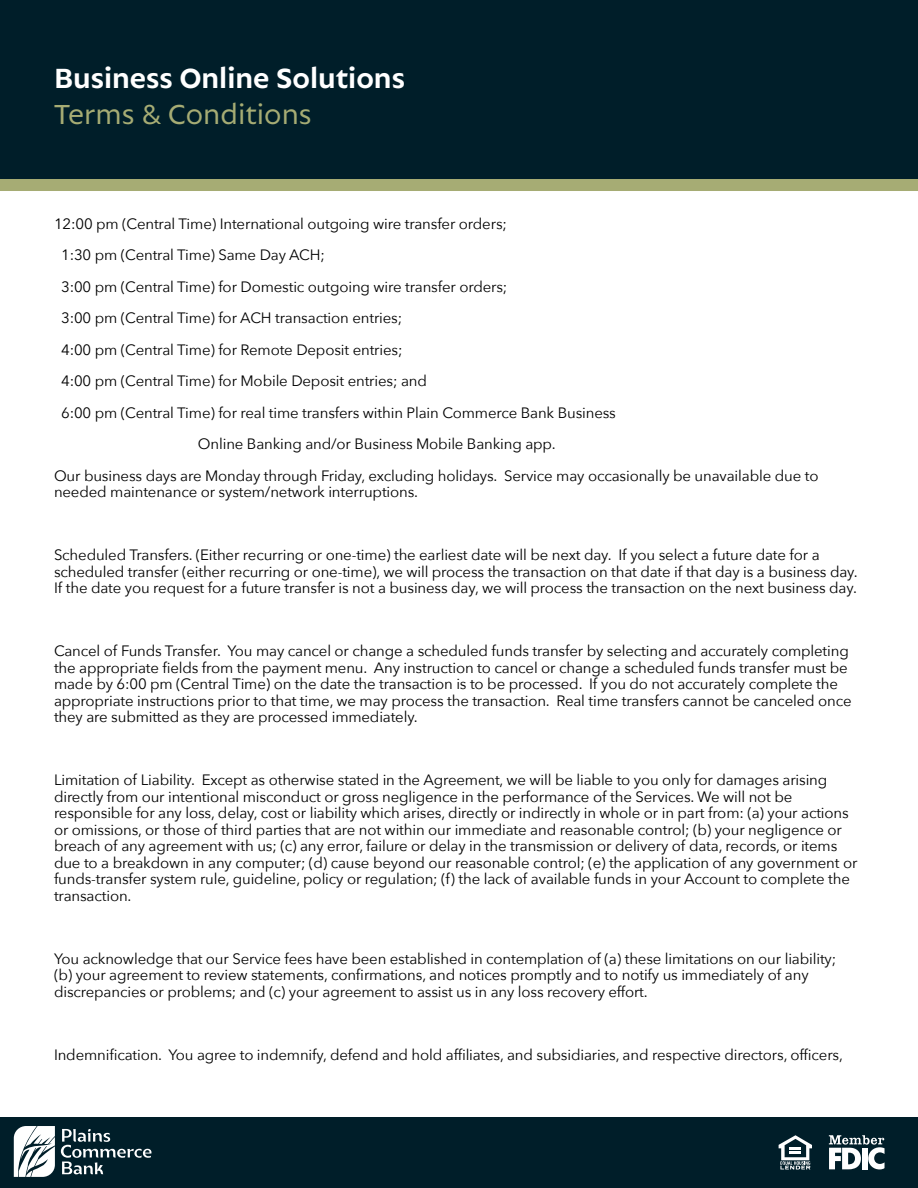
<style>
.page{position:relative;width:918px;height:1188px;background:#fff}
.page>*{position:absolute;margin:0;border:0;box-sizing:border-box;transform-origin:0 0}
.t1{font:700 30px "Autor";color:#fff}
.t2{font:30px "Autor";color:#a6ac74}
.t3{font:15px/16.5px "Avenir Next";letter-spacing:-.01em;color:#000}
</style>
<div class="page">
<div style="left:0;top:0;width:918px;height:191px;background:#001e29"></div>
<div style="left:0;top:1117px;width:918px;height:71px;background:#001e29"></div>
<svg style="left:829px;top:1135px;width:56px;height:34px"></svg>
<div style="left:862px;top:1148px;width:6px;height:21px;background:#fff"></div>
<svg style="left:779px;top:1135px;width:33px;height:34px"></svg>
<svg style="left:14px;top:1126px;width:41px;height:51px;background:#cbd1d3"></svg>
<svg style="left:61px;top:1129px;width:90px;height:45px"></svg>
<h1 class="t1" style="left:54px;top:60px;width:353px">Business Online Solutions</h1>
<h1 class="t2" style="left:54px;top:96px;width:259px">Terms &amp; Conditions</h1>
<p class="t3" style="left:54px;top:215px;width:455px">12:00 pm (Central Time) International outgoing wire transfer orders;</p>
<p class="t3" style="left:61px;top:246px;width:265px">1:30 pm (Central Time) Same Day ACH;</p>
<p class="t3" style="left:61px;top:278px;width:448px">3:00 pm (Central Time) for Domestic outgoing wire transfer orders;</p>
<p class="t3" style="left:61px;top:309px;width:343px">3:00 pm (Central Time) for ACH transaction entries;</p>
<p class="t3" style="left:61px;top:341px;width:343px">4:00 pm (Central Time) for Remote Deposit entries;</p>
<p class="t3" style="left:61px;top:372px;width:367px">4:00 pm (Central Time) for Mobile Deposit entries; and</p>
<p class="t3" style="left:61px;top:404px;width:556px">6:00 pm (Central Time) for real time transfers within Plain Commerce Bank Business</p>
<p class="t3" style="left:198px;top:435px;width:359px">Online Banking and/or Business Mobile Banking app.</p>
<p class="t3" style="left:54px;top:467px;width:766px">Our business days are Monday through Friday, excluding holidays. Service may occasionally be unavailable due to needed maintenance or system/network interruptions.</p>
<p class="t3" style="left:54px;top:546px;width:805px">Scheduled Transfers. (Either recurring or one-time) the earliest date will be next day. If you select a future date for a scheduled transfer (either recurring or one-time), we will process the transaction on that date if that day is a business day.<br>If the date you request for a future transfer is not a business day, we will process the transaction on the next business day.</p>
<p class="t3" style="left:54px;top:642px;width:799px">Cancel of Funds Transfer. You may cancel or change a scheduled funds transfer by selecting and accurately completing the appropriate fields from the payment menu. Any instruction to cancel or change a scheduled funds transfer must be made by 6:00 pm (Central Time) on the date the transaction is to be processed. If you do not accurately complete the appropriate instructions prior to that time, we may process the transaction. Real time transfers cannot be canceled once they are submitted as they are processed immediately.</p>
<p class="t3" style="left:54px;top:771px;width:805px">Limitation of Liability. Except as otherwise stated in the Agreement, we will be liable to you only for damages arising directly from our intentional misconduct or gross negligence in the performance of the Services. We will not be responsible for any loss, delay, cost or liability which arises, directly or indirectly in whole or in part from: (a) your actions or omissions, or those of third parties that are not within our immediate and reasonable control; (b) your negligence or breach of any agreement with us; (c) any error, failure or delay in the transmission or delivery of data, records, or items due to a breakdown in any computer; (d) cause beyond our reasonable control; (e) the application of any government or funds-transfer system rule, guideline, policy or regulation; (f) the lack of available funds in your Account to complete the transaction.</p>
<p class="t3" style="left:54px;top:950px;width:784px">You acknowledge that our Service fees have been established in contemplation of (a) these limitations on our liability; (b) your agreement to review statements, confirmations, and notices promptly and to notify us immediately of any discrepancies or problems; and (c) your agreement to assist us in any loss recovery effort.</p>
<p class="t3" style="left:54px;top:1046px;width:791px">Indemnification. You agree to indemnify, defend and hold affiliates, and subsidiaries, and respective directors, officers,</p>
</div>
